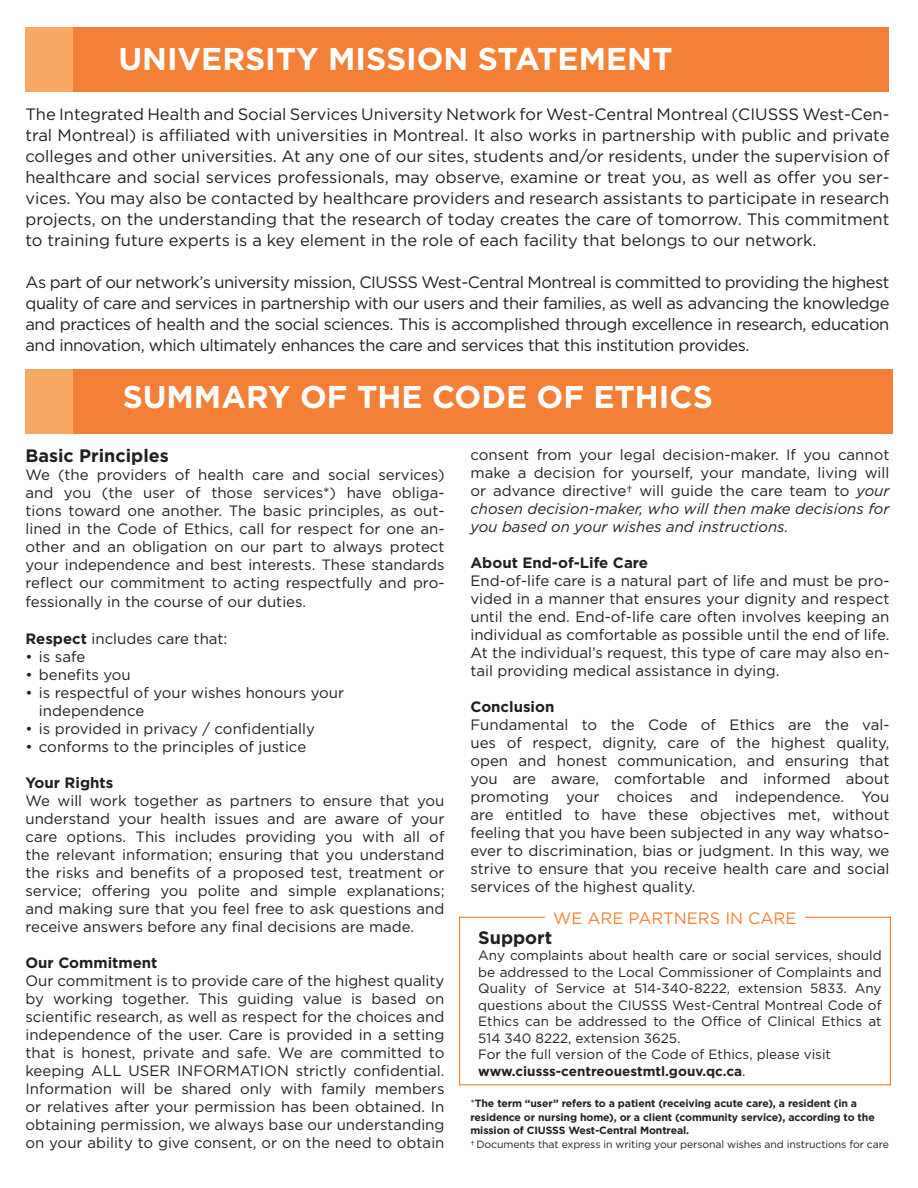
<style>
.page{position:relative;width:918px;height:1188px;background:#fff}
.page>*{position:absolute;margin:0;border:0;box-sizing:border-box;transform-origin:0 0}
.t1{font:700 31.5px "Gotham";color:#fff}
.t2{font:700 18px "Gotham";color:#231f20}
.t3{font:16.5px/21px "Gotham";letter-spacing:-.025em;color:#231f20;text-align:justify}
.t4{font:16.5px "Gotham";color:#f48038}
.t5{font:15px/18px "Gotham";color:#231f20;text-align:justify}
.t6{font:700 15px "Gotham";color:#231f20}
.t7{font:13.5px/16.5px "Gotham";color:#231f20}
.t8{font:700 10.5px/13.5px "Gotham";letter-spacing:-.01em;color:#231f20}
.t9{font:10.5px "Gotham";letter-spacing:-.01em;color:#231f20}
.s1{font-weight:700}
.s2{font-style:italic}
.s3{font-weight:400}
</style>
<div class="page">
<div style="left:25px;top:27px;width:864px;height:65px;background:#f48038"></div>
<div style="left:25px;top:27px;width:48px;height:65px;background:#f9a963"></div>
<div style="left:25px;top:369px;width:868px;height:65px;background:#f48038"></div>
<div style="left:25px;top:369px;width:48px;height:65px;background:#f9a963"></div>
<div style="left:459px;top:917px;width:432px;height:168px;border:1px solid #f48038"></div>
<div style="left:545px;top:910px;width:259px;height:19px;background:#fff"></div>
<h1 class="t1" style="left:118px;top:41px;width:556px">UNIVERSITY MISSION STATEMENT</h1>
<p class="t3" style="left:25px;top:104px;width:866px">The Integrated Health and Social Services University Network for West-Central Montreal (CIUSSS West-Cen&shy;tral Montreal) is affiliated with universities in Montreal. It also works in partnership with public and private colleges and other universities. At any one of our sites, students and/or residents, under the supervision of healthcare and social services professionals, may observe, examine or treat you, as well as offer you ser&shy;vices. You may also be contacted by healthcare providers and research assistants to participate in research projects, on the understanding that the research of today creates the care of tomorrow. This commitment to training future experts is a key element in the role of each facility that belongs to our network.</p>
<p class="t3" style="left:25px;top:272px;width:866px">As part of our network’s university mission, CIUSSS West-Central Montreal is committed to providing the highest quality of care and services in partnership with our users and their families, as well as advancing the knowledge and practices of health and the social sciences. This is accomplished through excellence in research, education and innovation, which ultimately enhances the care and services that this institution provides.</p>
<h1 class="t1" style="left:123px;top:379px;width:592px">SUMMARY OF THE CODE OF ETHICS</h1>
<p class="t2" style="left:25px;top:445px;width:145px">Basic Principles</p>
<p class="t5" style="left:25px;top:465px;width:421px">We (the providers of health care and social services) and you (the user of those services*) have obliga&shy;tions toward one another. The basic principles, as out&shy;lined in the Code of Ethics, call for respect for one an&shy;other and an obligation on our part to always protect your independence and best interests. These standards reflect our commitment to acting respectfully and pro&shy;fessionally in the course of our duties.</p>
<p class="t5" style="left:25px;top:629px;width:203px"><span class="s1">Respect</span> includes care that:</p>
<p class="t5" style="left:25px;top:647px;width:61px">• is safe</p>
<p class="t5" style="left:25px;top:665px;width:107px">• benefits you</p>
<p class="t5" style="left:39px;top:683px;width:307px;text-indent:-14px">• is respectful of your wishes honours your independence</p>
<p class="t5" style="left:25px;top:719px;width:291px">• is provided in privacy / confidentially</p>
<p class="t5" style="left:25px;top:737px;width:282px">• conforms to the principles of justice</p>
<p class="t6" style="left:25px;top:774px;width:89px">Your Rights</p>
<p class="t5" style="left:25px;top:791px;width:421px">We will work together as partners to ensure that you understand your health issues and are aware of your care options. This includes providing you with all of the relevant information; ensuring that you understand the risks and benefits of a proposed test, treatment or service; offering you polite and simple explanations; and making sure that you feel free to ask questions and receive answers before any final decisions are made.</p>
<p class="t6" style="left:25px;top:954px;width:134px">Our Commitment</p>
<p class="t5" style="left:25px;top:971px;width:421px">Our commitment is to provide care of the highest quality by working together. This guiding value is based on scientific research, as well as respect for the choices and independence of the user. Care is provided in a setting that is honest, private and safe. We are committed to keeping ALL USER INFORMATION strictly confidential.<br>Information will be shared only with family members or relatives after your permission has been obtained. In obtaining permission, we always base our understanding on your ability to give consent, or on the need to obtain</p>
<p class="t5" style="left:470px;top:445px;width:421px">consent from your legal decision-maker. If you cannot make a decision for yourself, your mandate, living will or advance directive† will guide the care team to <span class="s2">your chosen decision-maker, who will then make decisions for you based on your wishes and instructions.</span></p>
<p class="t6" style="left:470px;top:554px;width:179px">About End-of-Life Care</p>
<p class="t5" style="left:470px;top:571px;width:421px">End-of-life care is a natural part of life and must be pro&shy;vided in a manner that ensures your dignity and respect until the end. End-of-life care often involves keeping an individual as comfortable as possible until the end of life.<br>At the individual’s request, this type of care may also en&shy;tail providing medical assistance in dying.</p>
<p class="t6" style="left:470px;top:698px;width:86px">Conclusion</p>
<p class="t5" style="left:470px;top:715px;width:421px">Fundamental to the Code of Ethics are the val&shy;ues of respect, dignity, care of the highest quality, open and honest communication, and ensuring that you are aware, comfortable and informed about promoting your choices and independence. You are entitled to have these objectives met, without feeling that you have been subjected in any way whatso&shy;ever to discrimination, bias or judgment. In this way, we strive to ensure that you receive health care and social services of the highest quality.</p>
<p class="t4" style="left:553px;top:909px;width:245px">WE ARE PARTNERS IN CARE</p>
<p class="t2" style="left:478px;top:927px;width:75px">Support</p>
<p class="t7" style="left:478px;top:947px;width:405px">Any complaints about health care or social services, should be addressed to the Local Commissioner of Complaints and Quality of Service at 514-340-8222, extension 5833. Any questions about the CIUSSS West-Central Montreal Code of Ethics can be addressed to the Office of Clinical Ethics at 514 340 8222, extension 3625.<br>For the full version of the Code of Ethics, please visit <span class="s1">www.ciusss-centreouestmtl.gouv.qc.ca</span>.</p>
<p class="t8" style="left:470px;top:1096px;width:406px"><span class="s3">*</span>The term “user” refers to a patient (receiving acute care), a resident (in a residence or nursing home), or a client (community service), according to the mission of CIUSSS West-Central Montreal.</p>
<p class="t9" style="left:470px;top:1138px;width:420px">† Documents that express in writing your personal wishes and instructions for care</p>
</div>
